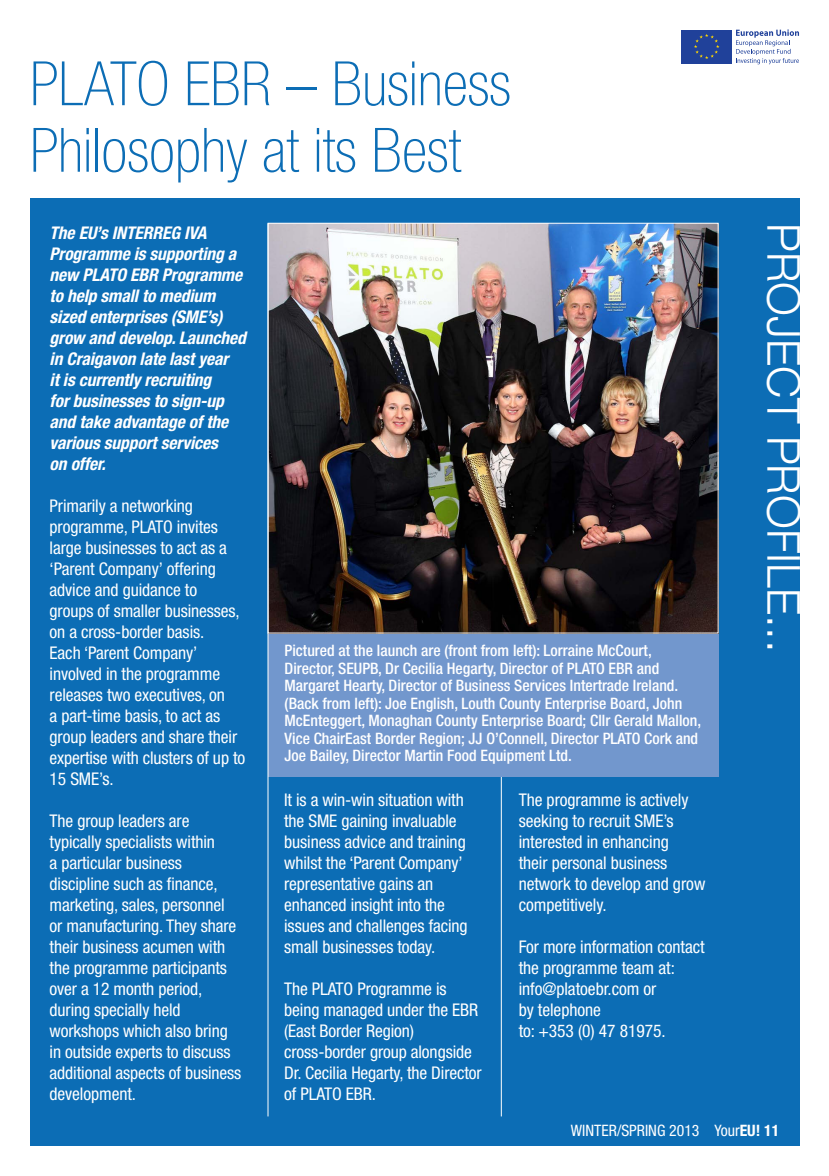
<style>
.page{position:relative;width:829px;height:1176px;background:#fff}
.page>*{position:absolute;margin:0;border:0;box-sizing:border-box;transform-origin:0 0}
.Main_Headings{font:100 condensed 61.25px/66.5px "Helvetica Neue";color:#0c6db5}
.t1{font:300 45.5px "Helvetica Neue";color:#fff}
.body_text{font:condensed 17.5px/21px "Helvetica Neue";letter-spacing:-.005em;color:#fff}
.Intro_paras{font:italic 700 condensed 17.5px/21px "Helvetica Neue";letter-spacing:-.005em;color:#fff}
.captions{font:500 condensed 15.75px/17.5px "Helvetica Neue";color:#fff}
.t2{font:condensed 15.75px "Helvetica Neue";color:#fff}
.s1{font-weight:700}
</style>
<div class="page">
<div style="left:30px;top:198px;width:769px;height:948px;background:#0c6db5"></div>
<hr style="left:501px;top:223px;width:1px;height:893px;background:#fff">
<svg style="left:681px;top:30px;width:51px;height:34px"></svg>
<div style="left:681px;top:30px;width:50px;height:33px;background:#20419a"></div>
<svg style="left:694px;top:34px;width:25px;height:25px"></svg>
<svg style="left:736px;top:29px;width:62px;height:35px"></svg>
<div style="left:267px;top:633px;width:451px;height:144px;background:#7297cd"></div>
<img style="left:269px;top:225px;width:447px;height:406px">
<hr style="left:267px;top:223px;width:1px;height:893px;background:#fff">
<p class="Main_Headings" style="left:30px;top:50px;width:482px">PLATO EBR – Business<br>Philosophy at its Best</p>
<p class="Intro_paras" style="left:50px;top:222px;width:198px">The EU’s INTERREG IVA<br>Programme is supporting a new PLATO EBR Programme to help small to medium sized enterprises (SME’s) grow and develop. Launched in Craigavon late last year<br>it is currently recruiting<br>for businesses to sign-up and take advantage of the various support services</p>
<p class="Intro_paras" style="left:50px;top:453px;width:58px">on offer.</p>
<p class="body_text" style="left:50px;top:495px;width:179px">Primarily a networking programme, PLATO invites large businesses to act as a ‘Parent Company’ offering advice and guidance to</p>
<p class="body_text" style="left:50px;top:600px;width:192px">groups of smaller businesses, on a cross-border basis.</p>
<p class="body_text" style="left:50px;top:642px;width:197px">Each ‘Parent Company’ involved in the programme releases two executives, on<br>a part-time basis, to act as group leaders and share their expertise with clusters of up to<br>15 SME’s.</p>
<p class="body_text" style="left:50px;top:810px;width:141px">The group leaders are</p>
<p class="body_text" style="left:50px;top:831px;width:193px">typically specialists within<br>a particular business discipline such as finance, marketing, sales, personnel or manufacturing. They share their business acumen with the programme participants over a 12 month period, during specially held workshops which also bring in outside experts to discuss additional aspects of business development.</p>
<p class="captions" style="left:284px;top:641px;width:418px">Pictured at the launch are (front from left): Lorraine McCourt, Director, SEUPB, Dr Cecilia Hegarty, Director of PLATO EBR and Margaret Hearty, Director of Business Services Intertrade Ireland. (Back from left): Joe English, Louth County Enterprise Board, John McEnteggert, Monaghan County Enterprise Board; Cllr Gerald Mallon, Vice ChairEast Border Region; JJ O’Connell, Director PLATO Cork and Joe Bailey, Director Martin Food Equipment Ltd.</p>
<p class="body_text" style="left:284px;top:789px;width:185px">It is a win-win situation with the SME gaining invaluable business advice and training whilst the ‘Parent Company’ representative gains an enhanced insight into the issues and challenges facing small businesses today.</p>
<p class="body_text" style="left:284px;top:978px;width:196px">The PLATO Programme is being managed under the EBR (East Border Region)</p>
<p class="body_text" style="left:284px;top:1041px;width:189px">cross-border group alongside</p>
<p class="body_text" style="left:284px;top:1062px;width:199px">Dr. Cecilia Hegarty, the Director of PLATO EBR.</p>
<p class="body_text" style="left:518px;top:789px;width:188px">The programme is actively seeking to recruit SME’s interested in enhancing<br>their personal business network to develop and grow competitively.</p>
<p class="body_text" style="left:518px;top:936px;width:187px">For more information contact the programme team at:</p>
<p class="body_text" style="left:518px;top:978px;width:139px">info@platoebr.com or</p>
<p class="body_text" style="left:518px;top:999px;width:84px">by telephone</p>
<p class="body_text" style="left:518px;top:1020px;width:148px">to: +353 (0) 47 81975.</p>
<p class="t1" style="left:811px;top:223px;width:431px;rotate:90deg">PROJECT PROFILE...</p>
<p class="t2" style="left:570px;top:1121px;width:210px">WINTER/SPRING 2013 Your<span class="s1">EU! 11</span></p>
</div>
